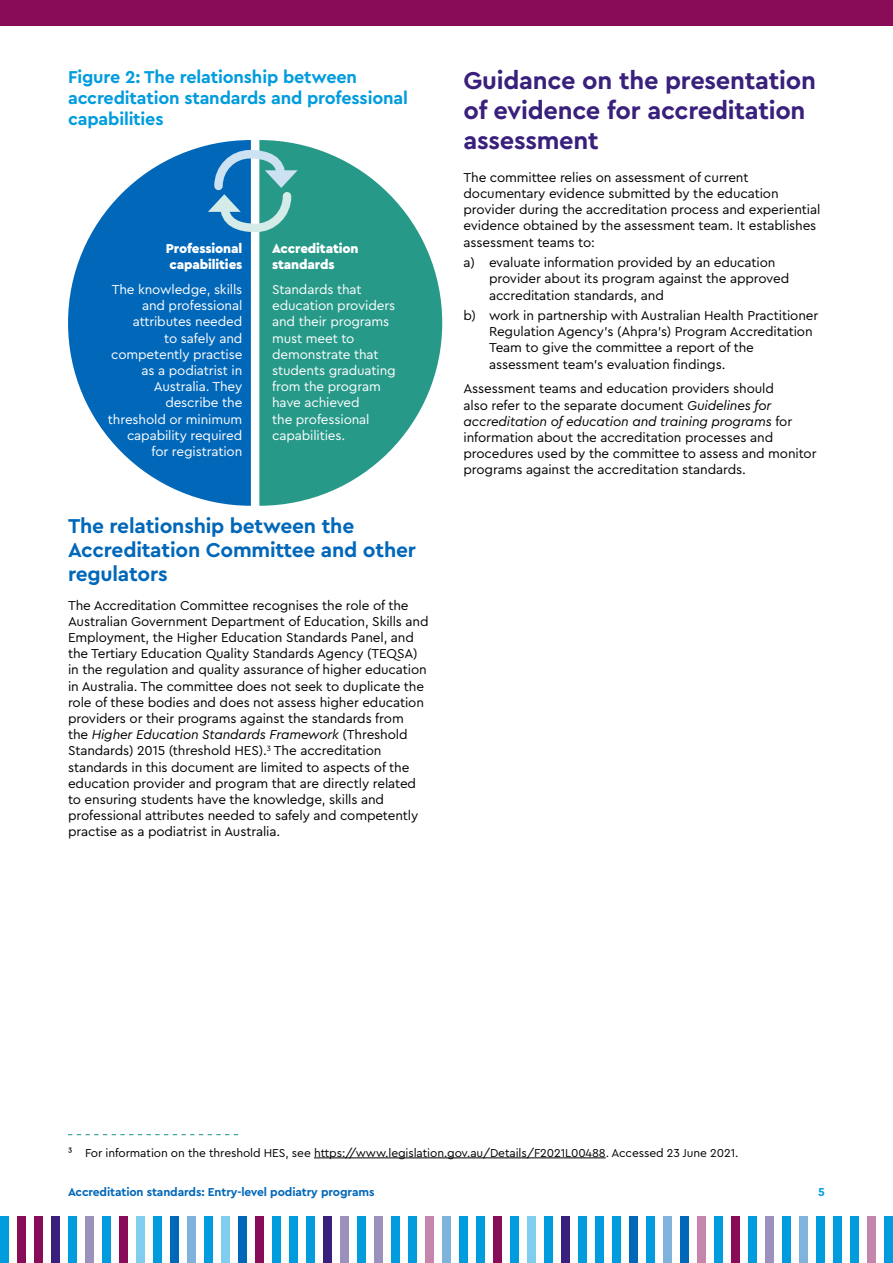
<style>
.page{position:relative;width:893px;height:1263px;background:#fff}
.page>*{position:absolute;margin:0;border:0;box-sizing:border-box;transform-origin:0 0}
.t1{font:700 25.5px/30px "Cera Pro";letter-spacing:-.01em;color:#39207c}
.t2{font:700 21px/24px "Cera Pro";letter-spacing:-.01em;color:#0067b9}
.t3{font:700 18px/21px "Cera Pro";letter-spacing:-.01em;color:#009cde}
.t4{font:13.5px/16.2px "Cera Pro";letter-spacing:-.01em;color:#000}
.t5{font:13.5px/16.2px "Cera Pro";letter-spacing:-.01em;color:#fff;text-align:right}
.t6{font:900 13.5px/16.2px "Cera Pro";letter-spacing:-.01em;color:#fff}
.t7{font:12px "Cera Pro";letter-spacing:-.01em;color:#000}
.t8{font:700 12px "Cera Pro";letter-spacing:-.01em;color:#0067b9}
.t9{font:700 12px "Cera Pro";color:#009cde}
.s1{font-style:italic}
</style>
<div class="page">
<div style="left:0;top:1216px;width:9px;height:47px;background:#009cde"></div>
<div style="left:544px;top:1216px;width:9px;height:47px;background:#009cde"></div>
<div style="left:272px;top:1216px;width:9px;height:47px;background:#009cde"></div>
<div style="left:816px;top:1216px;width:9px;height:47px;background:#009cde"></div>
<div style="left:136px;top:1216px;width:9px;height:47px;background:#80ceee"></div>
<div style="left:680px;top:1216px;width:9px;height:47px;background:#0067b9"></div>
<div style="left:408px;top:1216px;width:9px;height:47px;background:#009cde"></div>
<div style="left:68px;top:1216px;width:9px;height:47px;background:#009cde"></div>
<div style="left:612px;top:1216px;width:9px;height:47px;background:#009cde"></div>
<div style="left:340px;top:1216px;width:9px;height:47px;background:#9c90bd"></div>
<div style="left:204px;top:1216px;width:9px;height:47px;background:#009cde"></div>
<div style="left:748px;top:1216px;width:9px;height:47px;background:#009cde"></div>
<div style="left:476px;top:1216px;width:9px;height:47px;background:#009cde"></div>
<div style="left:34px;top:1216px;width:9px;height:47px;background:#890c58"></div>
<div style="left:578px;top:1216px;width:9px;height:47px;background:#009cde"></div>
<div style="left:306px;top:1216px;width:9px;height:47px;background:#009cde"></div>
<div style="left:850px;top:1216px;width:9px;height:47px;background:#009cde"></div>
<div style="left:170px;top:1216px;width:9px;height:47px;background:#0067b9"></div>
<div style="left:714px;top:1216px;width:9px;height:47px;background:#009cde"></div>
<div style="left:442px;top:1216px;width:9px;height:47px;background:#80b3dc"></div>
<div style="left:102px;top:1216px;width:9px;height:47px;background:#009cde"></div>
<div style="left:646px;top:1216px;width:9px;height:47px;background:#009cde"></div>
<div style="left:374px;top:1216px;width:9px;height:47px;background:#9c90bd"></div>
<div style="left:238px;top:1216px;width:9px;height:47px;background:#0067b9"></div>
<div style="left:782px;top:1216px;width:9px;height:47px;background:#009cde"></div>
<div style="left:510px;top:1216px;width:9px;height:47px;background:#009cde"></div>
<div style="left:17px;top:1216px;width:9px;height:47px;background:#890c58"></div>
<div style="left:561px;top:1216px;width:9px;height:47px;background:#39207c"></div>
<div style="left:289px;top:1216px;width:9px;height:47px;background:#009cde"></div>
<div style="left:833px;top:1216px;width:9px;height:47px;background:#009cde"></div>
<div style="left:153px;top:1216px;width:9px;height:47px;background:#009cde"></div>
<div style="left:697px;top:1216px;width:9px;height:47px;background:#c486ac"></div>
<div style="left:425px;top:1216px;width:9px;height:47px;background:#c486ac"></div>
<div style="left:85px;top:1216px;width:9px;height:47px;background:#9c90bd"></div>
<div style="left:629px;top:1216px;width:9px;height:47px;background:#0067b9"></div>
<div style="left:357px;top:1216px;width:9px;height:47px;background:#009cde"></div>
<div style="left:221px;top:1216px;width:9px;height:47px;background:#80ceee"></div>
<div style="left:765px;top:1216px;width:9px;height:47px;background:#9c90bd"></div>
<div style="left:493px;top:1216px;width:9px;height:47px;background:#890c58"></div>
<div style="left:51px;top:1216px;width:9px;height:47px;background:#39207c"></div>
<div style="left:595px;top:1216px;width:9px;height:47px;background:#009cde"></div>
<div style="left:323px;top:1216px;width:9px;height:47px;background:#39207c"></div>
<div style="left:867px;top:1216px;width:9px;height:47px;background:#c486ac"></div>
<div style="left:884px;top:1216px;width:9px;height:47px;background:#009cde"></div>
<div style="left:187px;top:1216px;width:9px;height:47px;background:#80b3dc"></div>
<div style="left:731px;top:1216px;width:9px;height:47px;background:#890c58"></div>
<div style="left:459px;top:1216px;width:9px;height:47px;background:#009cde"></div>
<div style="left:119px;top:1216px;width:9px;height:47px;background:#890c58"></div>
<div style="left:663px;top:1216px;width:9px;height:47px;background:#80b3dc"></div>
<div style="left:391px;top:1216px;width:9px;height:47px;background:#009cde"></div>
<div style="left:255px;top:1216px;width:9px;height:47px;background:#890c58"></div>
<div style="left:799px;top:1216px;width:9px;height:47px;background:#80b3dc"></div>
<div style="left:527px;top:1216px;width:9px;height:47px;background:#80ceee"></div>
<div style="left:0;top:0;width:893px;height:26px;background:#890c58"></div>
<svg style="left:259px;top:140px;width:183px;height:366px;fill:#279989"></svg>
<svg style="left:68px;top:140px;width:183px;height:366px;fill:#0067b9"></svg>
<svg style="left:208px;top:146px;width:90px;height:90px;background:#55a2bc"></svg>
<svg style="left:68px;top:1134px;width:170px;height:1px"></svg>
<hr style="left:314px;top:1157px;width:292px;height:1px;background:#000">
<h3 class="t3" style="left:68px;top:65px;width:341px">Figure 2: The relationship between accreditation standards and professional capabilities</h3>
<p class="t6" style="left:166px;top:240px;width:78px">Professional capabilities</p>
<p class="t5" style="left:108px;top:281px;width:136px">The knowledge, skills and professional attributes needed<br>to safely and competently practise as a podiatrist in<br>Australia. They describe the threshold or minimum capability required for registration</p>
<p class="t6" style="left:272px;top:240px;width:88px">Accreditation standards</p>
<p class="t5" style="left:272px;top:281px;width:125px;text-align:left">Standards that education providers and their programs must meet to demonstrate that students graduating from the program have achieved<br>the professional capabilities.</p>
<h2 class="t2" style="left:68px;top:513px;width:349px">The relationship between the<br>Accreditation Committee and other regulators</h2>
<p class="t4" style="left:68px;top:596px;width:362px">The Accreditation Committee recognises the role of the Australian Government Department of Education, Skills and Employment, the Higher Education Standards Panel, and the Tertiary Education Quality Standards Agency (TEQSA) in the regulation and quality assurance of higher education in Australia. The committee does not seek to duplicate the role of these bodies and does not assess higher education providers or their programs against the standards from<br>the <span class="s1">Higher Education Standards Framework</span> (Threshold Standards) 2015 (threshold HES).<sup>3</sup> The accreditation standards in this document are limited to aspects of the education provider and program that are directly related to ensuring students have the knowledge, skills and professional attributes needed to safely and competently practise as a podiatrist in Australia.</p>
<h1 class="t1" style="left:463px;top:64px;width:354px">Guidance on the presentation of evidence for accreditation assessment</h1>
<p class="t4" style="left:463px;top:169px;width:358px">The committee relies on assessment of current documentary evidence submitted by the education provider during the accreditation process and experiential evidence obtained by the assessment team. It establishes assessment teams to:</p>
<p class="t4" style="left:489px;top:254px;width:302px;text-indent:-26px">a) evaluate information provided by an education provider about its program against the approved accreditation standards, and</p>
<p class="t4" style="left:489px;top:307px;width:331px;text-indent:-26px">b) work in partnership with Australian Health Practitioner Regulation Agency’s (Ahpra’s) Program Accreditation Team to give the committee a report of the assessment team’s evaluation findings.</p>
<p class="t4" style="left:463px;top:380px;width:355px">Assessment teams and education providers should<br>also refer to the separate document <span class="s1">Guidelines for accreditation of education and training programs</span> for information about the accreditation processes and procedures used by the committee to assess and monitor programs against the accreditation standards.</p>
<p class="t7" style="left:68px;top:1145px;width:672px">3 For information on the threshold HES, see https://www.legislation.gov.au/Details/F2021L00488. Accessed 23 June 2021.</p>
<p class="t8" style="left:68px;top:1184px;width:308px">Accreditation standards: Entry-level podiatry programs</p>
<p class="t9" style="left:818px;top:1184px;width:8px">5</p>
</div>
